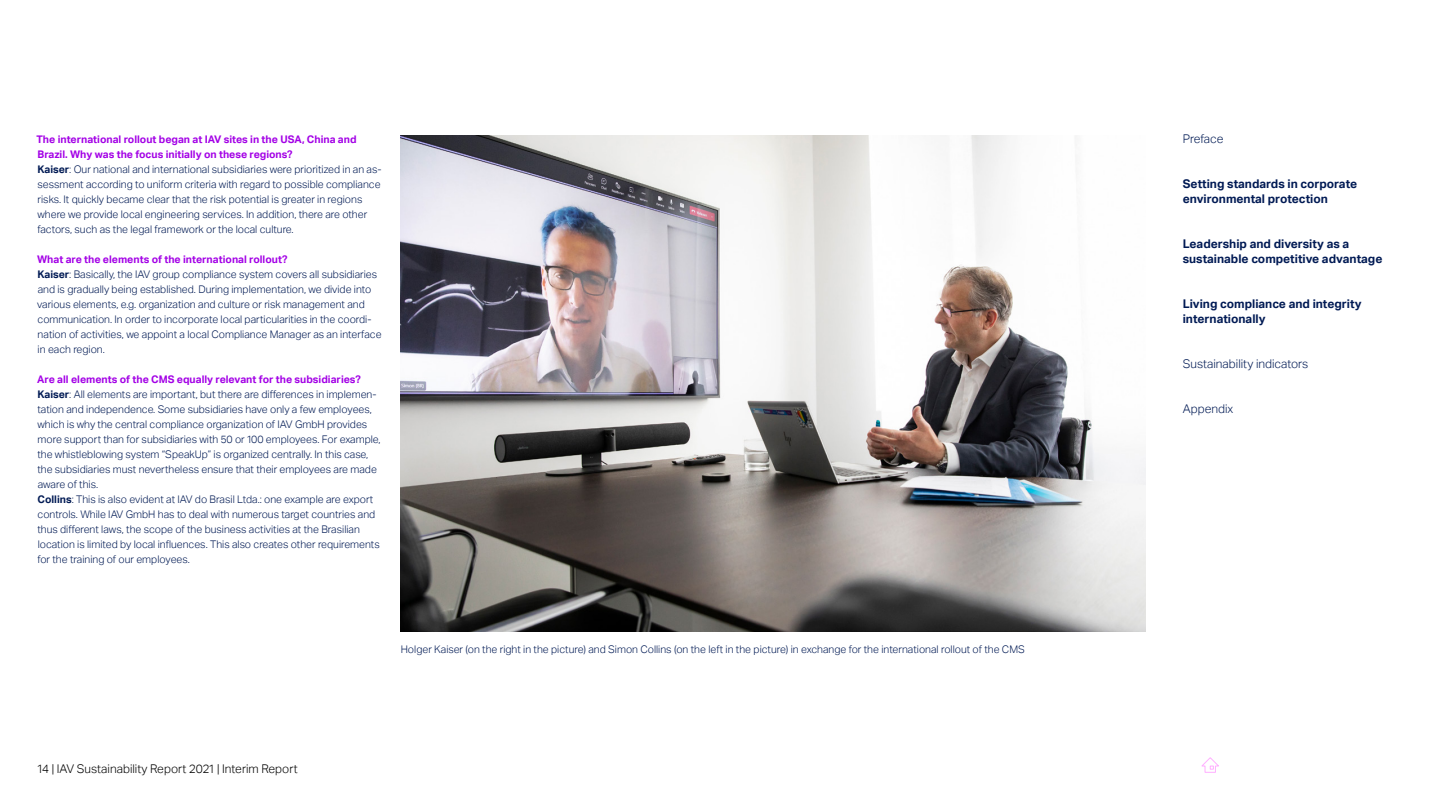
<style>
.page{position:relative;width:1440px;height:810px;background:#fff}
.page>*{position:absolute;margin:0;border:0;box-sizing:border-box;transform-origin:0 0}
.t1{font:700 12px/15px "Aktiv Grotesk";color:#001a54}
.t2{font:300 12px "Aktiv Grotesk";color:#000}
.t3{font:300 12px "Aktiv Grotesk";color:#001a54}
.t4{font:300 10.5px/15px "Aktiv Grotesk";color:#001a54}
.s1{font-weight:700;color:#a300e6}
.s2{font-weight:700}
</style>
<div class="page">
<img style="left:400px;top:135px;width:746px;height:497px">
<svg style="left:1201px;top:757px;width:18px;height:16px"></svg>
<p class="t4" style="left:36px;top:131px;width:347px"><span class="s1">The international rollout began at IAV sites in the USA, China and Brazil. Why was the focus initially on these regions?<br></span><span class="s2">Kaiser</span>: Our national and international subsidiaries were prioritized in an as&shy;sessment according to uniform criteria with regard to possible compliance risks. It quickly became clear that the risk potential is greater in regions where we provide local engineering services. In addition, there are other factors, such as the legal framework or the local culture.</p>
<p class="t4" style="left:37px;top:251px;width:346px"><span class="s1">What are the elements of the international rollout?<br></span><span class="s2">Kaiser</span>: Basically, the IAV group compliance system covers all subsidiaries and is gradually being established. During implementation, we divide into various elements, e.g. organization and culture or risk management and communication. In order to incorporate local particularities in the coordi&shy;nation of activities, we appoint a local Compliance Manager as an interface in each region.</p>
<p class="t4" style="left:37px;top:371px;width:345px"><span class="s1">Are all elements of the CMS equally relevant for the subsidiaries?<br></span><span class="s2">Kaiser</span>: All elements are important, but there are differences in implemen&shy;tation and independence. Some subsidiaries have only a few employees, which is why the central compliance organization of IAV GmbH provides more support than for subsidiaries with 50 or 100 employees. For example, the whistleblowing system “SpeakUp” is organized centrally. In this case, the subsidiaries must nevertheless ensure that their employees are made aware of this.<br><span class="s2">Collins</span>: This is also evident at IAV do Brasil Ltda.: one example are export controls. While IAV GmbH has to deal with numerous target countries and thus different laws, the scope of the business activities at the Brasilian location is limited by local influences. This also creates other requirements for the training of our employees.</p>
<p class="t4" style="left:401px;top:641px;width:626px">Holger Kaiser (on the right in the picture) and Simon Collins (on the left in the picture) in exchange for the international rollout of the CMS</p>
<p class="t2" style="left:38px;top:761px;width:262px">14 | IAV Sustainability Report 2021 | Interim Report</p>
<p class="t3" style="left:1183px;top:131px;width:42px">Preface</p>
<p class="t1" style="left:1183px;top:176px;width:176px">Setting standards in corporate environmental protection</p>
<p class="t1" style="left:1183px;top:236px;width:201px">Leadership and diversity as a sustainable competitive advantage</p>
<p class="t1" style="left:1183px;top:296px;width:181px">Living compliance and integrity internationally</p>
<p class="t3" style="left:1183px;top:356px;width:127px">Sustainability indicators</p>
<p class="t3" style="left:1183px;top:401px;width:52px">Appendix</p>
</div>
